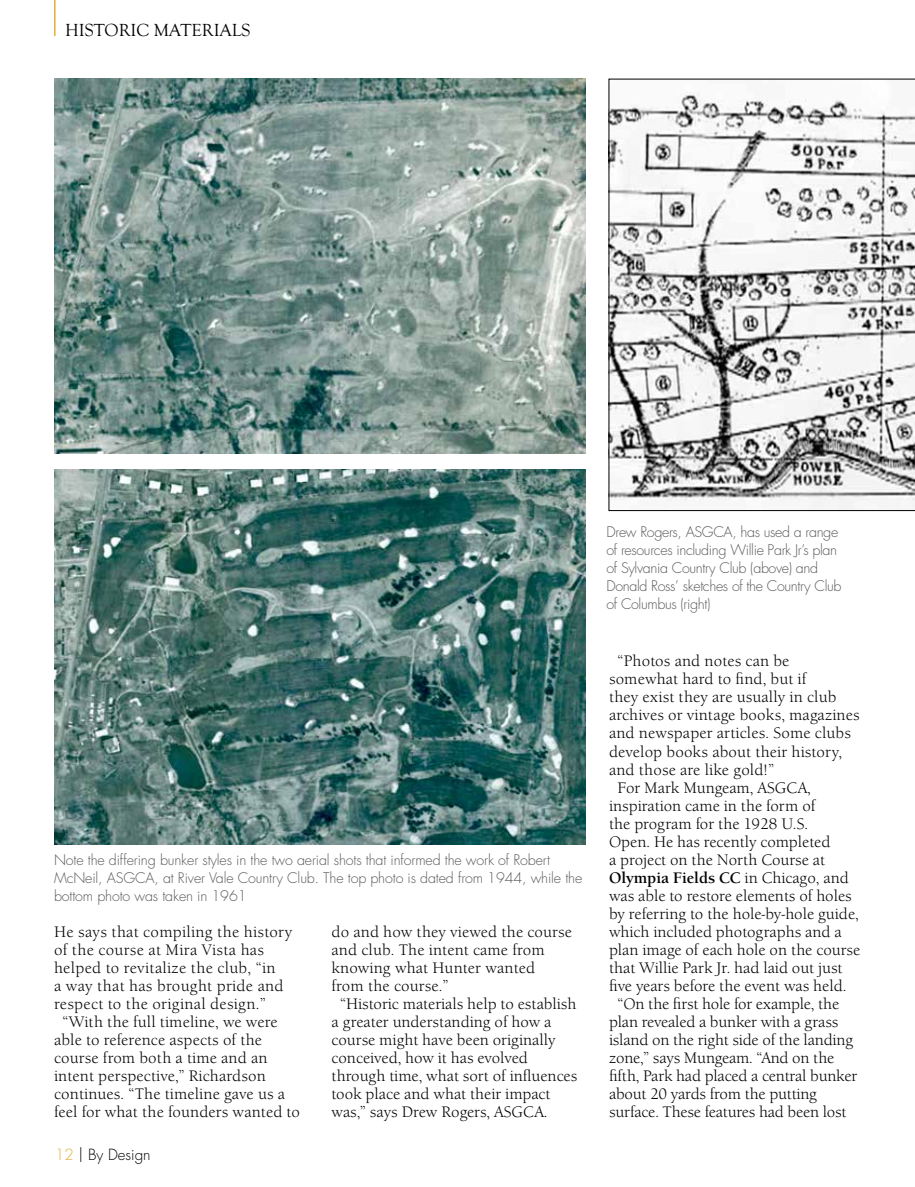
<style>
.page{position:relative;width:915px;height:1187px;background:#fff}
.page>*{position:absolute;margin:0;border:0;box-sizing:border-box;transform-origin:0 0}
.t1{font:18px "Goudy Old Style T";color:#000}
.t2{font:15.75px "Berkeley Old ITC";color:#000}
.t3{font:15.75px "Berkeley Old ITC";letter-spacing:.02em;color:#000}
.t4{font:700 15.75px "Berkeley Old ITC";color:#000}
.t5{font:300 15px "Futura";color:#000}
.t6{font:300 14.25px/18px "Futura";letter-spacing:-.01em;color:#5a5a59}
.s1{color:#e6ae37}
.s2{font-size:18px}
.s3{font-weight:400}
</style>
<div class="page">
<hr style="left:54px;top:0;width:2px;height:36px;background:#e6ae37">
<img style="left:54px;top:79px;width:531px;height:374px">
<img style="left:54px;top:470px;width:531px;height:374px">
<svg style="left:608px;top:79px;width:306px;height:432px"></svg>
<p class="t1" style="left:65px;top:20px;width:187px">HISTORIC MATERIALS</p>
<p class="t6" style="left:54px;top:850px;width:529px">Note the differing bunker styles in the two aerial shots that informed the work of Robert<br>McNeil, ASGCA, at River Vale Country Club. The top photo is dated from 1944, while the bottom photo was taken in 1961</p>
<p class="t3" style="left:54px;top:922px;width:240px">He says that compiling the history</p>
<p class="t3" style="left:54px;top:940px;width:211px">of the course at Mira Vista has</p>
<p class="t3" style="left:54px;top:958px;width:223px">helped to revitalize the club, “in</p>
<p class="t3" style="left:54px;top:976px;width:231px">a way that has brought pride and</p>
<p class="t3" style="left:54px;top:994px;width:213px">respect to the original design.”</p>
<p class="t2" style="left:63px;top:1012px;width:216px">“With the full timeline, we were</p>
<p class="t2" style="left:54px;top:1030px;width:209px">able to reference aspects of the</p>
<p class="t2" style="left:54px;top:1048px;width:215px">course from both a time and an</p>
<p class="t2" style="left:54px;top:1066px;width:213px">intent perspective,” Richardson</p>
<p class="t2" style="left:54px;top:1084px;width:232px">continues. “The timeline gave us a</p>
<p class="t2" style="left:54px;top:1102px;width:247px">feel for what the founders wanted to</p>
<p class="t5" style="left:55px;top:1144px;width:97px"><span class="s1">12</span> <span class="s2">|</span> By Design</p>
<p class="t2" style="left:331px;top:922px;width:242px">do and how they viewed the course</p>
<p class="t2" style="left:331px;top:940px;width:214px">and club. The intent came from</p>
<p class="t2" style="left:331px;top:958px;width:205px">knowing what Hunter wanted</p>
<p class="t2" style="left:331px;top:976px;width:119px">from the course.”</p>
<p class="t2" style="left:340px;top:994px;width:238px">“Historic materials help to establish</p>
<p class="t2" style="left:331px;top:1012px;width:221px">a greater understanding of how a</p>
<p class="t2" style="left:331px;top:1030px;width:225px">course might have been originally</p>
<p class="t2" style="left:331px;top:1048px;width:198px">conceived, how it has evolved</p>
<p class="t2" style="left:331px;top:1066px;width:247px">through time, what sort of influences</p>
<p class="t2" style="left:331px;top:1084px;width:220px">took place and what their impact</p>
<p class="t2" style="left:331px;top:1102px;width:217px">was,” says Drew Rogers, ASGCA.</p>
<p class="t6" style="left:606px;top:522px;width:236px">Drew Rogers, ASGCA, has used a range of resources including Willie Park Jr’s plan of Sylvania Country Club (above) and Donald Ross’ sketches of the Country Club of Columbus (right)</p>
<p class="t2" style="left:617px;top:652px;width:173px">“Photos and notes can be</p>
<p class="t2" style="left:608px;top:670px;width:199px">somewhat hard to find, but if</p>
<p class="t2" style="left:608px;top:688px;width:229px">they exist they are usually in club</p>
<p class="t2" style="left:608px;top:706px;width:252px">archives or vintage books, magazines</p>
<p class="t2" style="left:608px;top:724px;width:243px">and newspaper articles. Some clubs</p>
<p class="t2" style="left:608px;top:742px;width:235px">develop books about their history,</p>
<p class="t2" style="left:608px;top:760px;width:166px">and those are like gold!”</p>
<p class="t2" style="left:617px;top:778px;width:195px">For Mark Mungeam, ASGCA,</p>
<p class="t2" style="left:608px;top:796px;width:208px">inspiration came in the form of</p>
<p class="t2" style="left:608px;top:814px;width:200px">the program for the 1928 U.S.</p>
<p class="t2" style="left:608px;top:832px;width:223px">Open. He has recently completed</p>
<p class="t2" style="left:608px;top:850px;width:217px">a project on the North Course at</p>
<p class="t4" style="left:608px;top:868px;width:241px">Olympia Fields CC <span class="s3">in Chicago, and</span></p>
<p class="t2" style="left:608px;top:886px;width:244px">was able to restore elements of holes</p>
<p class="t2" style="left:608px;top:904px;width:251px">by referring to the hole-by-hole guide,</p>
<p class="t2" style="left:608px;top:922px;width:234px">which included photographs and a</p>
<p class="t2" style="left:608px;top:940px;width:253px">plan image of each hole on the course</p>
<p class="t2" style="left:608px;top:958px;width:235px">that Willie Park Jr. had laid out just</p>
<p class="t2" style="left:608px;top:976px;width:239px">five years before the event was held.</p>
<p class="t2" style="left:617px;top:994px;width:223px">“On the first hole for example, the</p>
<p class="t2" style="left:608px;top:1012px;width:231px">plan revealed a bunker with a grass</p>
<p class="t2" style="left:608px;top:1030px;width:246px">island on the right side of the landing</p>
<p class="t2" style="left:608px;top:1048px;width:227px">zone,” says Mungeam. “And on the</p>
<p class="t2" style="left:608px;top:1066px;width:250px">fifth, Park had placed a central bunker</p>
<p class="t2" style="left:608px;top:1084px;width:209px">about 20 yards from the putting</p>
<p class="t2" style="left:608px;top:1102px;width:239px">surface. These features had been lost</p>
</div>
